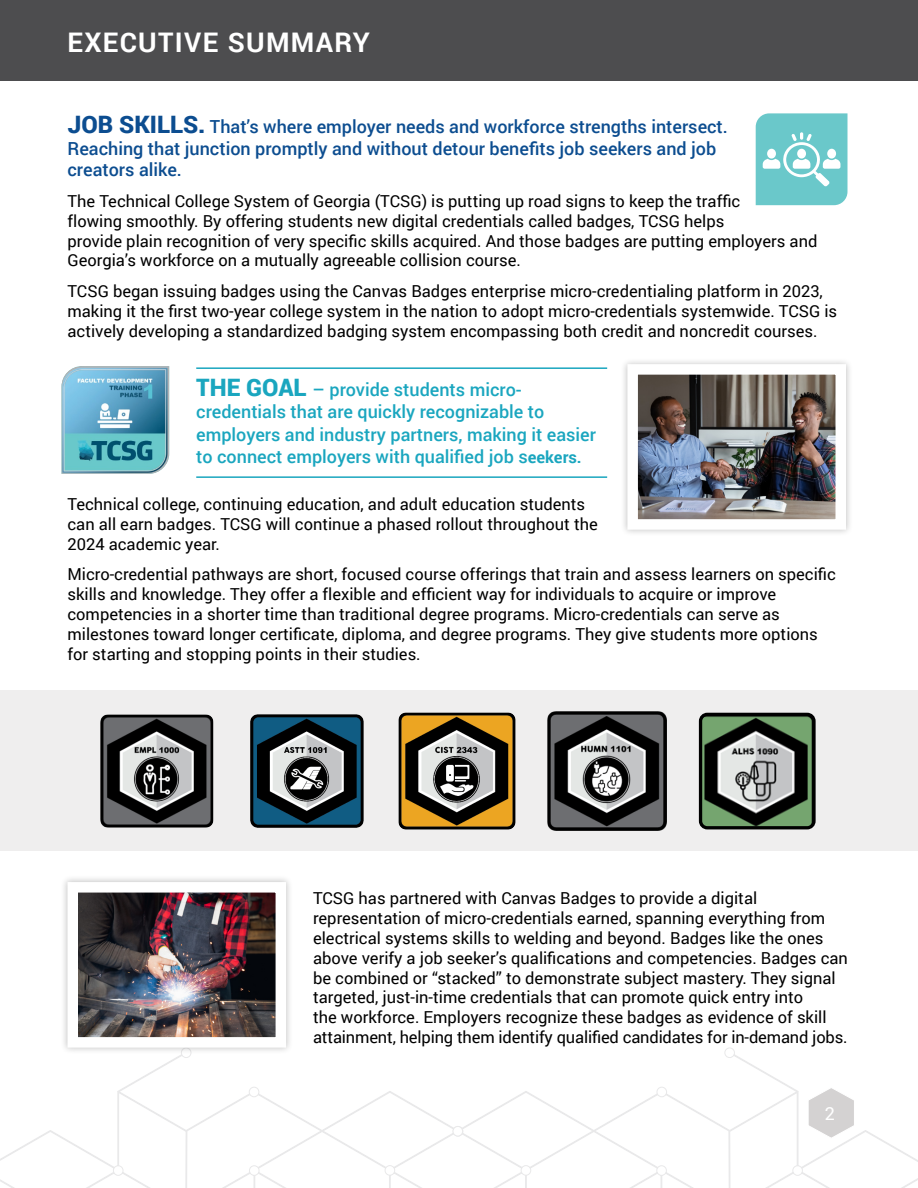
<style>
.page{position:relative;width:918px;height:1188px;background:#fff}
.page>*{position:absolute;margin:0;border:0;box-sizing:border-box;transform-origin:0 0}
.t1{font:700 27px "Roboto";letter-spacing:.05em;color:#fff}
.t2{font:500 18px/22.5px "Roboto";color:#1aa6bf}
.t3{font:500 18px/21.6px "Roboto";color:#0c4d90}
.t4{font:18px "Roboto";color:#fff}
.t5{font:16.5px/19.8px "Roboto";color:#000}
.s1{font-weight:900;font-size:24px}
.s2{font-weight:700;font-size:16.5px}
</style>
<div class="page">
<svg style="left:463px;top:1047px;width:455px;height:141px"></svg>
<svg style="left:0;top:1055px;width:463px;height:133px"></svg>
<svg style="left:807px;top:1086px;width:48px;height:53px"></svg>
<hr style="left:196px;top:367px;width:411px;height:2px;background:#1aa6bf">
<hr style="left:196px;top:476px;width:411px;height:2px;background:#1aa6bf">
<div style="left:620px;top:357px;width:233px;height:180px;background:#000;opacity:.25"></div>
<img style="left:638px;top:375px;width:197px;height:144px">
<div style="left:627px;top:364px;width:219px;height:166px;border:10px solid #fff"></div>
<div style="left:0;top:0;width:918px;height:81px;background:#4d4d4f"></div>
<svg style="left:756px;top:113px;width:92px;height:92px;background:#7fcfd1"></svg>
<img style="left:62px;top:366px;width:107px;height:108px">
<div style="left:0;top:690px;width:918px;height:160px;background:#efeeee"></div>
<img style="left:100px;top:715px;width:113px;height:113px">
<img style="left:250px;top:714px;width:114px;height:114px">
<img style="left:547px;top:711px;width:120px;height:120px">
<img style="left:399px;top:713px;width:116px;height:116px">
<div style="left:60px;top:875px;width:233px;height:180px;background:#000;opacity:.25"></div>
<img style="left:79px;top:893px;width:196px;height:144px">
<div style="left:68px;top:882px;width:218px;height:166px;border:10px solid #fff"></div>
<img style="left:701px;top:714px;width:111px;height:114px">
<div style="left:699px;top:713px;width:117px;height:116px;border:3px solid #000;border-radius:7px"></div>
<h1 class="t1" style="left:68px;top:23px;width:304px">EXECUTIVE SUMMARY</h1>
<p class="t3" style="left:68px;top:115px;width:662px"><span class="s1">JOB SKILLS.</span> That’s where employer needs and workforce strengths intersect.<br>Reaching that junction promptly and without detour benefits job seekers and job creators alike.</p>
<p class="t5" style="left:68px;top:191px;width:751px">The Technical College System of Georgia (TCSG) is putting up road signs to keep the traffic<br>flowing smoothly. By offering students new digital credentials called badges, TCSG helps<br>provide plain recognition of very specific skills acquired. And those badges are putting employers and Georgia’s workforce on a mutually agreeable collision course.</p>
<p class="t5" style="left:68px;top:281px;width:771px">TCSG began issuing badges using the Canvas Badges enterprise micro-credentialing platform in 2023, making it the first two-year college system in the nation to adopt micro-credentials systemwide. TCSG is actively developing a standardized badging system encompassing both credit and noncredit courses.</p>
<p class="t2" style="left:196px;top:378px;width:401px"><span class="s1">THE GOAL</span> – provide students micro&shy;credentials that are quickly recognizable to employers and industry partners, making it easier to connect employers with qualified job s<span class="s2">eekers.</span></p>
<p class="t5" style="left:68px;top:494px;width:532px">Technical college, continuing education, and adult education students can all earn badges. TCSG will continue a phased rollout throughout the<br>2024 academic year.</p>
<p class="t5" style="left:68px;top:564px;width:770px">Micro-credential pathways are short, focused course offerings that train and assess learners on specific skills and knowledge. They offer a flexible and efficient way for individuals to acquire or improve competencies in a shorter time than traditional degree programs. Micro-credentials can serve as milestones toward longer certificate, diploma, and degree programs. They give students more options for starting and stopping points in their studies.</p>
<p class="t5" style="left:313px;top:888px;width:536px">TCSG has partnered with Canvas Badges to provide a digital representation of micro-credentials earned, spanning everything from electrical systems skills to welding and beyond. Badges like the ones above verify a job seeker’s qualifications and competencies. Badges can be combined or “stacked” to demonstrate subject mastery. They signal targeted, just-in-time credentials that can promote quick entry into<br>the workforce. Employers recognize these badges as evidence of skill attainment, helping them identify qualified candidates for in-demand jobs.</p>
<p class="t4" style="left:825px;top:1101px;width:12px">2</p>
</div>
